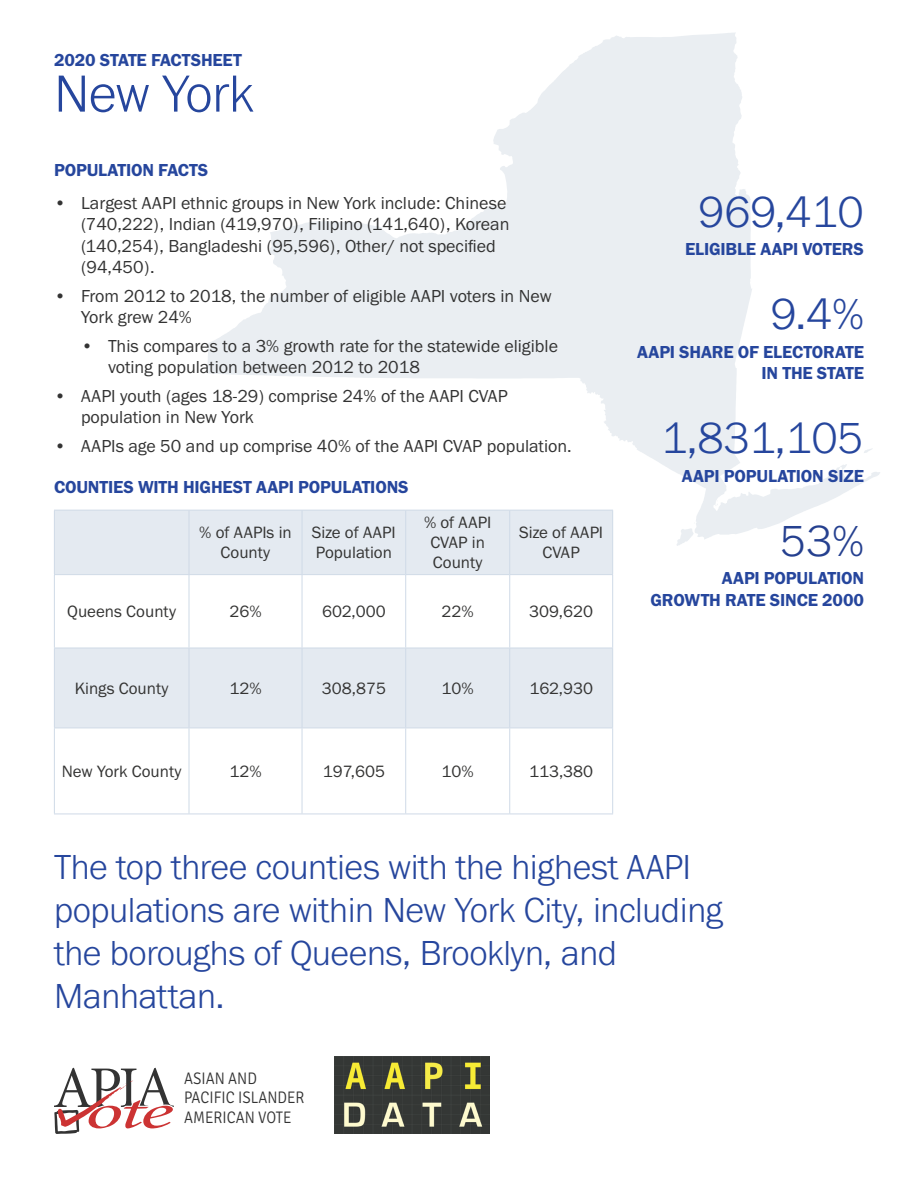
<style>
.page{position:relative;width:918px;height:1188px;background:#fff}
.page>*{position:absolute;margin:0;border:0;box-sizing:border-box;transform-origin:0 0}
.t1{font:300 54px "Franklin Gothic URW";letter-spacing:-.02em;color:#26469d}
.t2{font:300 45px "Franklin Gothic URW";letter-spacing:-.01em;color:#26469d}
.t3{font:300 45px "Franklin Gothic URW";color:#25408f}
.t4{font:300 36px/43.2px "Franklin Gothic URW";letter-spacing:-.01em;color:#26469d}
.t5{font:18px/21.6px "Franklin Gothic URW Boo";color:#333}
.t6{font:18px/21.6px "Franklin Gothic URW Dem";letter-spacing:-.01em;color:#26469d;text-align:right}
.t7{font:16.95px/20.4px "Franklin Gothic URW Boo";color:#343433;text-align:center}
.t8{font:300 16.8px/19.2px "Signika";color:#333;scale:.9 1}
</style>
<div class="page">
<img style="left:335px;top:1057px;width:154px;height:77px">
<svg style="left:54px;top:1068px;width:120px;height:66px"></svg>
<div style="left:55px;top:511px;width:557px;height:63px;background:#e4eaf1"></div>
<svg style="left:55px;top:575px;width:557px;height:239px"></svg>
<hr style="left:54px;top:510px;width:135px;height:1px;background:#cfdae7">
<hr style="left:54px;top:511px;width:1px;height:63px;background:#cfdae7">
<hr style="left:189px;top:510px;width:113px;height:1px;background:#cfdae7">
<hr style="left:189px;top:511px;width:1px;height:63px;background:#cfdae7">
<hr style="left:302px;top:511px;width:1px;height:63px;background:#cfdae7">
<hr style="left:405px;top:511px;width:1px;height:63px;background:#cfdae7">
<hr style="left:509px;top:511px;width:1px;height:63px;background:#cfdae7">
<hr style="left:612px;top:511px;width:1px;height:63px;background:#cfdae7">
<hr style="left:54px;top:574px;width:135px;height:1px;background:#cfdae7">
<hr style="left:54px;top:575px;width:1px;height:73px;background:#cfdae7">
<hr style="left:189px;top:574px;width:113px;height:1px;background:#cfdae7">
<hr style="left:189px;top:575px;width:1px;height:73px;background:#cfdae7">
<hr style="left:302px;top:574px;width:104px;height:1px;background:#cfdae7">
<hr style="left:302px;top:575px;width:1px;height:73px;background:#cfdae7">
<hr style="left:406px;top:574px;width:104px;height:1px;background:#cfdae7">
<hr style="left:405px;top:575px;width:1px;height:73px;background:#cfdae7">
<hr style="left:510px;top:574px;width:103px;height:1px;background:#cfdae7">
<hr style="left:509px;top:575px;width:1px;height:73px;background:#cfdae7">
<hr style="left:612px;top:575px;width:1px;height:73px;background:#cfdae7">
<hr style="left:54px;top:648px;width:135px;height:1px;background:#cfdae7">
<hr style="left:54px;top:648px;width:1px;height:80px;background:#cfdae7">
<hr style="left:189px;top:648px;width:113px;height:1px;background:#cfdae7">
<hr style="left:189px;top:648px;width:1px;height:80px;background:#cfdae7">
<hr style="left:302px;top:648px;width:104px;height:1px;background:#cfdae7">
<hr style="left:302px;top:648px;width:1px;height:80px;background:#cfdae7">
<hr style="left:406px;top:648px;width:104px;height:1px;background:#cfdae7">
<hr style="left:405px;top:648px;width:1px;height:80px;background:#cfdae7">
<hr style="left:510px;top:648px;width:103px;height:1px;background:#cfdae7">
<hr style="left:509px;top:648px;width:1px;height:80px;background:#cfdae7">
<hr style="left:612px;top:648px;width:1px;height:80px;background:#cfdae7">
<hr style="left:54px;top:728px;width:135px;height:1px;background:#cfdae7">
<hr style="left:54px;top:728px;width:1px;height:86px;background:#cfdae7">
<hr style="left:189px;top:728px;width:113px;height:1px;background:#cfdae7">
<hr style="left:189px;top:728px;width:1px;height:86px;background:#cfdae7">
<hr style="left:302px;top:728px;width:104px;height:1px;background:#cfdae7">
<hr style="left:302px;top:728px;width:1px;height:86px;background:#cfdae7">
<hr style="left:406px;top:728px;width:104px;height:1px;background:#cfdae7">
<hr style="left:405px;top:728px;width:1px;height:86px;background:#cfdae7">
<hr style="left:510px;top:728px;width:103px;height:1px;background:#cfdae7">
<hr style="left:509px;top:728px;width:1px;height:86px;background:#cfdae7">
<hr style="left:612px;top:728px;width:1px;height:86px;background:#cfdae7">
<hr style="left:54px;top:814px;width:135px;height:1px;background:#cfdae7">
<hr style="left:189px;top:814px;width:113px;height:1px;background:#cfdae7">
<hr style="left:302px;top:814px;width:104px;height:1px;background:#cfdae7">
<hr style="left:406px;top:814px;width:104px;height:1px;background:#cfdae7">
<hr style="left:510px;top:814px;width:103px;height:1px;background:#cfdae7">
<svg style="left:207px;top:33px;width:673px;height:513px"></svg>
<p class="t6" style="left:54px;top:49px;width:189px">2020 STATE FACTSHEET</p>
<h1 class="t1" style="left:54px;top:60px;width:201px">New York</h1>
<p class="t6" style="left:54px;top:159px;width:156px">POPULATION FACTS</p>
<p class="t5" style="left:81px;top:191px;width:430px;text-indent:-27px">• Largest AAPI ethnic groups in New York include: Chinese (740,222), Indian (419,970), Filipino (141,640), Korean (140,254), Bangladeshi (95,596), Other/ not specified (94,450).</p>
<p class="t5" style="left:81px;top:285px;width:472px;text-indent:-27px">• From 2012 to 2018, the number of eligible AAPI voters in New<br>York grew 24%</p>
<p class="t5" style="left:108px;top:335px;width:452px;text-indent:-27px">• This compares to a 3% growth rate for the statewide eligible voting population between 2012 to 2018</p>
<p class="t5" style="left:81px;top:384px;width:428px;text-indent:-27px">• AAPI youth (ages 18-29) comprise 24% of the AAPI CVAP population in New York</p>
<p class="t5" style="left:54px;top:434px;width:519px">• AAPIs age 50 and up comprise 40% of the AAPI CVAP population.</p>
<p class="t6" style="left:54px;top:476px;width:356px">COUNTIES WITH HIGHEST AAPI POPULATIONS</p>
<p class="t7" style="left:199px;top:522px;width:94px">% of AAPIs in<br>County</p>
<p class="t7" style="left:312px;top:522px;width:85px;text-align:left">Size of AAPI<br>Population</p>
<p class="t7" style="left:424px;top:512px;width:69px">% of AAPI<br>CVAP in<br>County</p>
<p class="t7" style="left:519px;top:522px;width:85px">Size of AAPI<br>CVAP</p>
<p class="t7" style="left:67px;top:601px;width:110px">Queens County</p>
<p class="t7" style="left:229px;top:601px;width:34px">26%</p>
<p class="t7" style="left:322px;top:601px;width:65px">602,000</p>
<p class="t7" style="left:442px;top:601px;width:34px">22%</p>
<p class="t7" style="left:529px;top:601px;width:65px">309,620</p>
<p class="t7" style="left:75px;top:677px;width:95px">Kings County</p>
<p class="t7" style="left:229px;top:677px;width:34px">12%</p>
<p class="t7" style="left:322px;top:677px;width:66px">308,875</p>
<p class="t7" style="left:442px;top:677px;width:34px">10%</p>
<p class="t7" style="left:529px;top:677px;width:65px">162,930</p>
<p class="t7" style="left:62px;top:760px;width:121px">New York County</p>
<p class="t7" style="left:229px;top:760px;width:34px">12%</p>
<p class="t7" style="left:323px;top:760px;width:64px">197,605</p>
<p class="t7" style="left:442px;top:760px;width:34px">10%</p>
<p class="t7" style="left:529px;top:760px;width:66px">113,380</p>
<h2 class="t2" style="left:698px;top:184px;width:167px">969,410</h2>
<p class="t6" style="left:685px;top:238px;width:180px">ELIGIBLE AAPI VOTERS</p>
<h2 class="t2" style="left:771px;top:286px;width:95px">9.4%</h2>
<p class="t6" style="left:637px;top:340px;width:228px">AAPI SHARE OF ELECTORATE<br>IN THE STATE</p>
<h2 class="t2" style="left:661px;top:410px;width:204px">1,831,105</h2>
<p class="t6" style="left:682px;top:465px;width:184px">AAPI POPULATION SIZE</p>
<h2 class="t3" style="left:780px;top:513px;width:85px">53%</h2>
<p class="t6" style="left:651px;top:567px;width:215px">AAPI POPULATION<br>GROWTH RATE SINCE 2000</p>
<h3 class="t4" style="left:54px;top:844px;width:670px">The top three counties with the highest AAPI populations are within New York City, including the boroughs of Queens, Brooklyn, and Manhattan.</h3>
<p class="t8" style="left:184px;top:1069px;width:135px">ASIAN AND<br>PACIFIC ISLANDER<br>AMERICAN VOTE</p>
</div>
